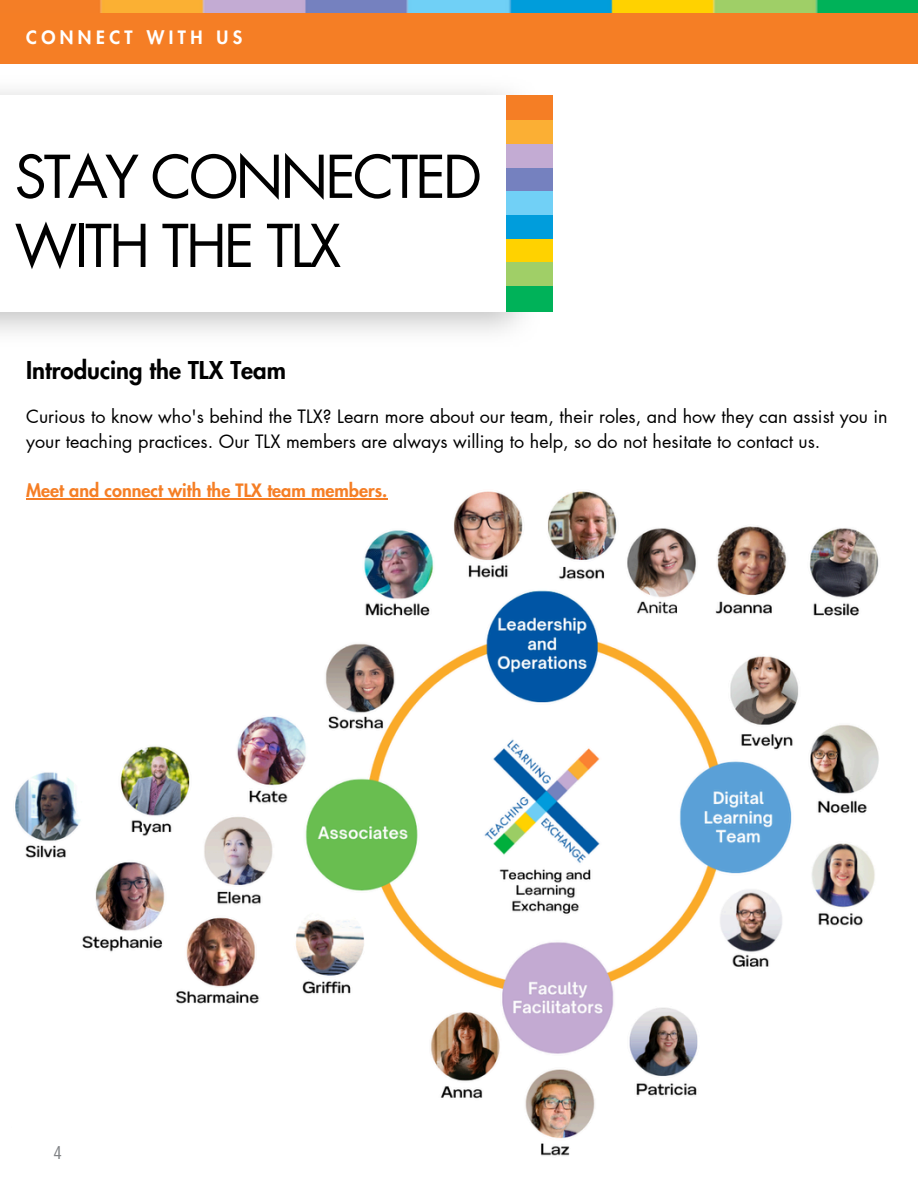
<style>
.page{position:relative;width:918px;height:1188px;background:#fff}
.page>*{position:absolute;margin:0;border:0;box-sizing:border-box;transform-origin:0 0}
.t1{font:57.45px/69.2px "Futura LT Pro";letter-spacing:-.05em;color:#000}
.t2{font:800 24px "Futura LT Pro";color:#000}
.t3{font:18px/24.8px "Futura LT Pro";color:#000}
.t4{font:800 18px "Futura LT Pro";color:#f57e25}
.t5{font:800 18px "Futura LT Pro";letter-spacing:.245em;color:#fff}
.t6{font:18px "Open Sans Condensed";color:#808285}
</style>
<div class="page">
<img style="left:0;top:0;width:918px;height:13px">
<div style="left:0;top:13px;width:918px;height:51px;background:#f57e25"></div>
<img style="left:0;top:90px;width:541px;height:243px">
<div style="left:0;top:96px;width:552px;height:215px;background:#fff"></div>
<div style="left:506px;top:96px;width:46px;height:25px;background:#f57e25"></div>
<div style="left:506px;top:121px;width:46px;height:23px;background:#fbaf34"></div>
<div style="left:506px;top:144px;width:46px;height:24px;background:#c3abd3"></div>
<div style="left:506px;top:168px;width:46px;height:24px;background:#7581bf"></div>
<div style="left:506px;top:192px;width:46px;height:23px;background:#71d0f6"></div>
<div style="left:506px;top:215px;width:46px;height:24px;background:#009ddc"></div>
<div style="left:506px;top:239px;width:46px;height:24px;background:#ffd200"></div>
<div style="left:506px;top:263px;width:46px;height:23px;background:#a0cf67"></div>
<div style="left:506px;top:286px;width:46px;height:25px;background:#00b259"></div>
<img style="left:15px;top:491px;width:864px;height:665px">
<svg style="left:15px;top:975px;width:181px;height:166px"></svg>
<div style="left:641px;top:465px;width:275px;height:58px;background:#fff"></div>
<hr style="left:26px;top:498px;width:361px;height:2px;background:#f57e25">
<p class="t5" style="left:26px;top:29px;width:218px">CONNECT WITH US</p>
<h1 class="t1" style="left:15px;top:145px;width:469px">STAY CONNECTED<br>WITH THE TLX</h1>
<h2 class="t2" style="left:26px;top:359px;width:262px">Introducing the TLX Team</h2>
<p class="t3" style="left:26px;top:405px;width:863px">Curious to know who's behind the TLX? Learn more about our team, their roles, and how they can assist you in your teaching practices. Our TLX members are always willing to help, so do not hesitate to contact us.</p>
<p class="t4" style="left:26px;top:483px;width:363px">Meet and connect with the TLX team members.</p>
<p class="t6" style="left:54px;top:1140px;width:9px">4</p>
</div>
